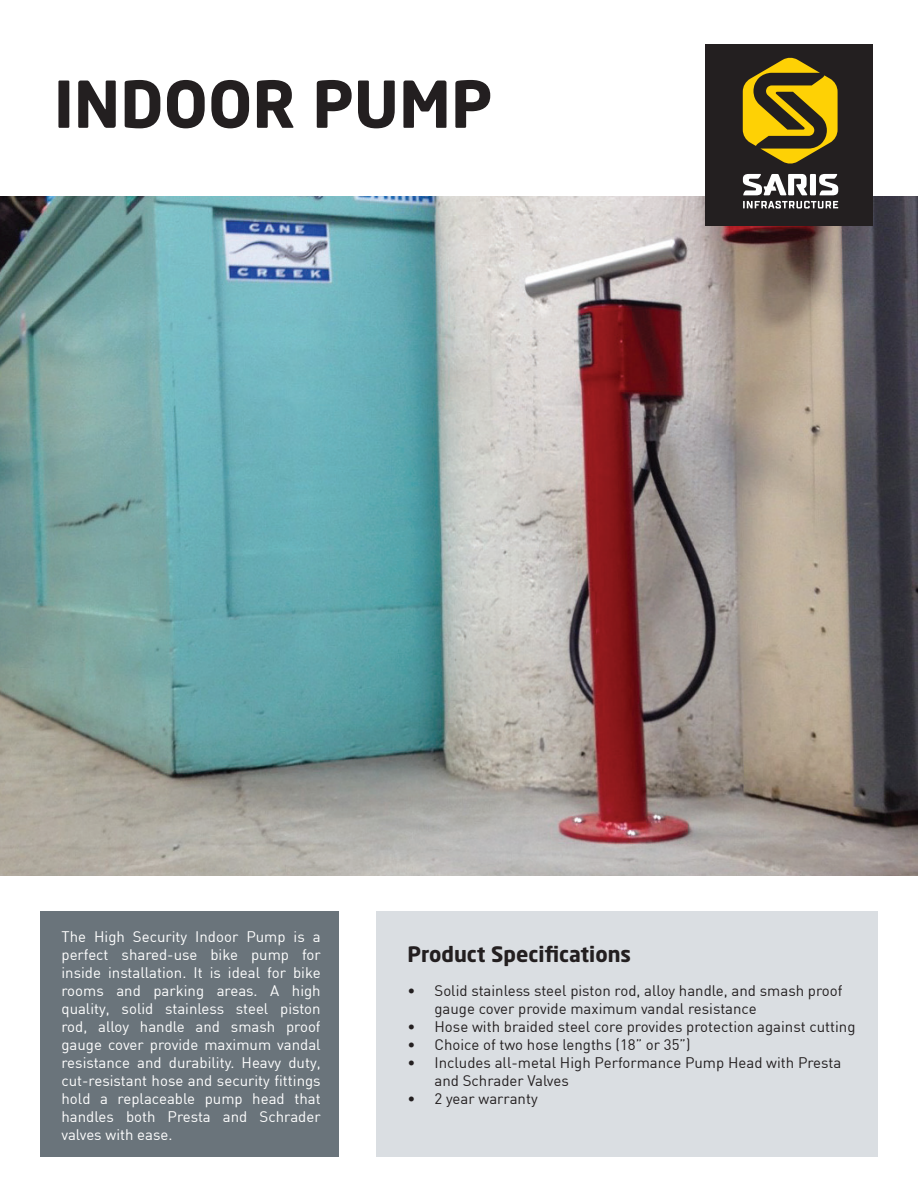
<style>
.page{position:relative;width:918px;height:1188px;background:#fff}
.page>*{position:absolute;margin:0;border:0;box-sizing:border-box;transform-origin:0 0}
.t1{font:700 63.6px "Neo Sans Std";color:#231f20}
.t2{font:700 21px "Neo Sans Std";color:#231f20}
.t3{font:15px/18px "DIN";color:#fff;text-align:justify}
.t4{font:15px/18px "DIN";color:#231f20}
</style>
<div class="page">
<img style="left:0;top:197px;width:918px;height:679px">
<div style="left:377px;top:912px;width:501px;height:245px;background:#dadee2"></div>
<div style="left:40px;top:912px;width:298px;height:245px;background:#6a747b"></div>
<div style="left:705px;top:44px;width:168px;height:182px;background:#231f20"></div>
<svg style="left:743px;top:58px;width:95px;height:106px"></svg>
<div style="left:810px;top:174px;width:6px;height:21px;background:#fff"></div>
<svg style="left:819px;top:174px;width:19px;height:21px"></svg>
<svg style="left:743px;top:174px;width:64px;height:21px"></svg>
<svg style="left:743px;top:201px;width:95px;height:7px"></svg>
<h1 class="t1" style="left:54px;top:63px;width:440px">INDOOR PUMP</h1>
<p class="t3" style="left:62px;top:928px;width:261px">The High Security Indoor Pump is a perfect shared-use bike pump for inside installation. It is ideal for bike rooms and parking areas. A high quality, solid stainless steel piston rod, alloy handle and smash proof gauge cover provide maximum vandal resistance and durability. Heavy duty, cut-resistant hose and security fittings hold a replaceable pump head that handles both Presta and Schrader valves with ease.</p>
<h2 class="t2" style="left:408px;top:941px;width:225px">Product Specifications</h2>
<p class="t4" style="left:435px;top:981px;width:410px;text-indent:-27px">• Solid stainless steel piston rod, alloy handle, and smash proof gauge cover provide maximum vandal resistance</p>
<p class="t4" style="left:408px;top:1017px;width:450px">• Hose with braided steel core provides protection against cutting</p>
<p class="t4" style="left:408px;top:1035px;width:285px">• Choice of two hose lengths (18” or 35”)</p>
<p class="t4" style="left:435px;top:1053px;width:408px;text-indent:-27px">• Includes all-metal High Performance Pump Head with Presta and Schrader Valves</p>
<p class="t4" style="left:408px;top:1089px;width:132px">• 2 year warranty</p>
</div>
